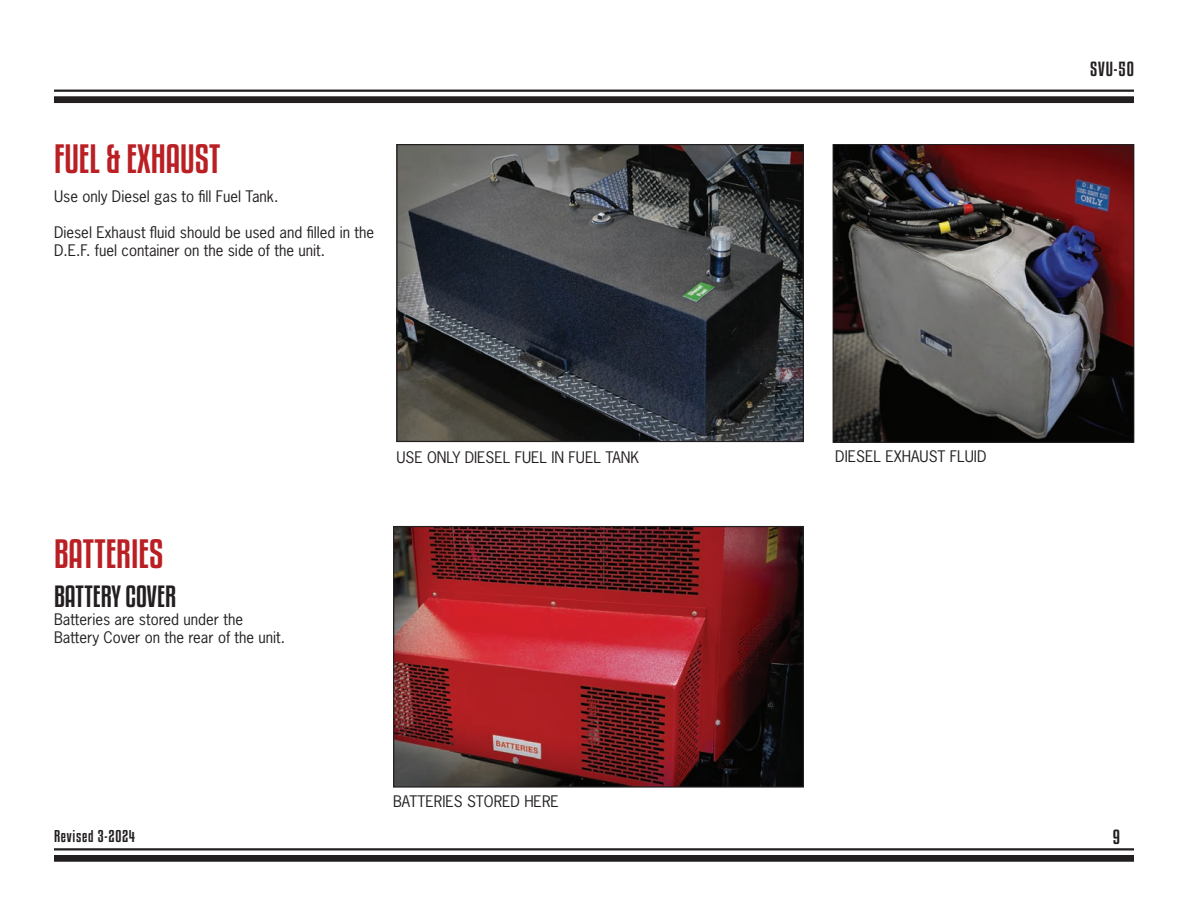
<style>
.page{position:relative;width:1188px;height:918px;background:#fff}
.page>*{position:absolute;margin:0;border:0;box-sizing:border-box;transform-origin:0 0}
.t1{font:36px "Kenyan Coffee Rg";color:#ba1f24}
.t2{font:27px "Kenyan Coffee Rg";color:#231f20}
.t3{font:18px "Kenyan Coffee Rg";color:#231f20}
.t4{font:15px/18px "News Gothic Std";color:#231f20}
.t5{font:15px "Kenyan Coffee Rg";letter-spacing:.05em;color:#231f20}
</style>
<div class="page">
<hr style="left:54px;top:90px;width:1080px;height:2px;background:#231f20">
<div style="left:54px;top:96px;width:1080px;height:7px;background:#231f20"></div>
<hr style="left:54px;top:848px;width:1080px;height:3px;background:#231f20">
<div style="left:54px;top:855px;width:1080px;height:7px;background:#231f20"></div>
<img style="left:398px;top:146px;width:404px;height:294px">
<div style="left:396px;top:144px;width:408px;height:298px;border:1px solid #231f20"></div>
<img style="left:835px;top:146px;width:297px;height:295px">
<div style="left:833px;top:144px;width:301px;height:299px;border:1px solid #231f20"></div>
<img style="left:395px;top:528px;width:407px;height:258px">
<div style="left:393px;top:526px;width:411px;height:262px;border:1px solid #231f20"></div>
<h1 class="t1" style="left:54px;top:137px;width:168px">FUEL &amp; EXHAUST</h1>
<p class="t4" style="left:54px;top:187px;width:226px">Use only Diesel gas to fill Fuel Tank.</p>
<p class="t4" style="left:54px;top:223px;width:322px">Diesel Exhaust fluid should be used and filled in the<br>D.E.F. fuel container on the side of the unit.</p>
<h1 class="t1" style="left:54px;top:532px;width:111px">BATTERIES</h1>
<h2 class="t2" style="left:54px;top:580px;width:124px">BATTERY COVER</h2>
<p class="t4" style="left:54px;top:610px;width:233px">Batteries are stored under the<br>Battery Cover on the rear of the unit.</p>
<p class="t4" style="left:396px;top:448px;width:245px">USE ONLY DIESEL FUEL IN FUEL TANK</p>
<p class="t4" style="left:835px;top:448px;width:153px">DIESEL EXHAUST FLUID</p>
<p class="t4" style="left:393px;top:792px;width:167px">BATTERIES STORED HERE</p>
<p class="t3" style="left:1090px;top:58px;width:45px">SVU-50</p>
<p class="t5" style="left:54px;top:827px;width:83px">Revised 3-2024</p>
<p class="t3" style="left:1113px;top:826px;width:9px">9</p>
</div>
